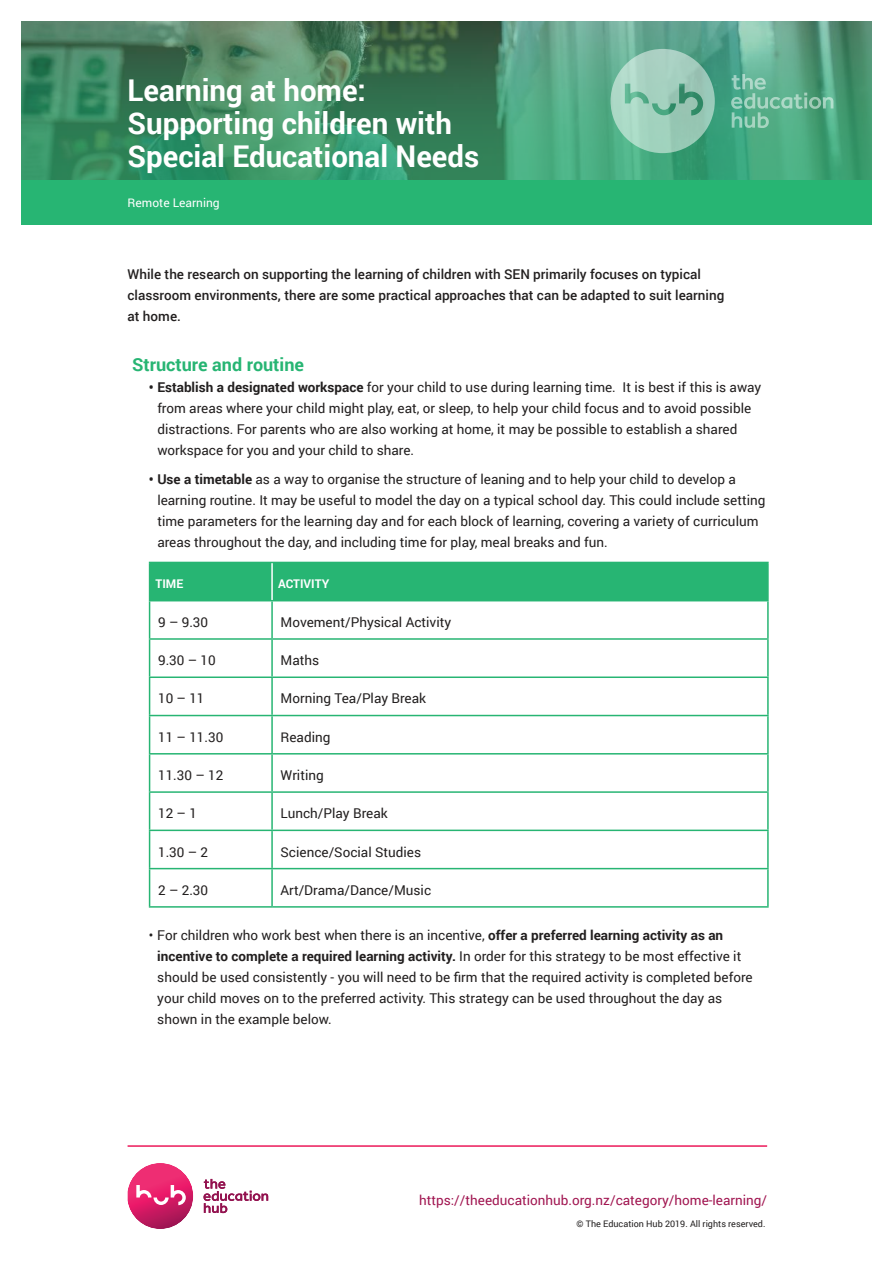
<style>
.page{position:relative;width:893px;height:1263px;background:#fff}
.page>*{position:absolute;margin:0;border:0;box-sizing:border-box;transform-origin:0 0}
.t1{font:700 30px/33px "Roboto";color:#fff}
.t2{font:700 18px "Roboto";color:#27b573}
.t3{font:13.5px/21px "Roboto";color:#221f1f}
.t4{font:500 13.5px/21px "Roboto";color:#221f1f}
.t5{font:13.5px "Roboto";color:#a11651}
.t6{font:12px "Roboto";color:#fff}
.t7{font:700 12px "Roboto";color:#fff}
.t8{font:9px "Roboto";color:#221f1f}
.s1{font-weight:700}
</style>
<div class="page">
<img style="left:128px;top:1163px;width:65px;height:66px">
<hr style="left:128px;top:1145px;width:639px;height:2px;background:#ec195a">
<svg style="left:21px;top:21px;width:851px;height:159px;background:#46916d"></svg>
<div style="left:21px;top:180px;width:851px;height:44px;background:#27b573"></div>
<svg style="left:611px;top:49px;width:104px;height:104px;background:#8ac3ad"></svg>
<svg style="left:731px;top:74px;width:102px;height:54px;background:#63b292"></svg>
<svg style="left:136px;top:1185px;width:50px;height:20px"></svg>
<svg style="left:204px;top:1179px;width:64px;height:34px"></svg>
<div style="left:150px;top:563px;width:617px;height:37px;background:#27b573"></div>
<hr style="left:149px;top:562px;width:123px;height:1px;background:#27b573">
<hr style="left:149px;top:563px;width:1px;height:37px;background:#27b573">
<hr style="left:272px;top:562px;width:497px;height:1px;background:#27b573">
<hr style="left:767px;top:563px;width:2px;height:37px;background:#27b573">
<hr style="left:149px;top:600px;width:123px;height:1px;background:#27b573">
<hr style="left:149px;top:601px;width:1px;height:37px;background:#27b573">
<hr style="left:272px;top:600px;width:497px;height:1px;background:#27b573">
<hr style="left:271px;top:601px;width:2px;height:37px;background:#27b573">
<hr style="left:767px;top:601px;width:2px;height:37px;background:#27b573">
<hr style="left:149px;top:638px;width:123px;height:2px;background:#27b573">
<hr style="left:149px;top:640px;width:1px;height:36px;background:#27b573">
<hr style="left:272px;top:638px;width:497px;height:2px;background:#27b573">
<hr style="left:271px;top:640px;width:2px;height:36px;background:#27b573">
<hr style="left:767px;top:640px;width:2px;height:36px;background:#27b573">
<hr style="left:149px;top:676px;width:123px;height:2px;background:#27b573">
<hr style="left:149px;top:678px;width:1px;height:37px;background:#27b573">
<hr style="left:272px;top:676px;width:497px;height:2px;background:#27b573">
<hr style="left:271px;top:678px;width:2px;height:37px;background:#27b573">
<hr style="left:767px;top:678px;width:2px;height:37px;background:#27b573">
<hr style="left:149px;top:715px;width:123px;height:1px;background:#27b573">
<hr style="left:149px;top:716px;width:1px;height:37px;background:#27b573">
<hr style="left:272px;top:715px;width:497px;height:1px;background:#27b573">
<hr style="left:271px;top:716px;width:2px;height:37px;background:#27b573">
<hr style="left:767px;top:716px;width:2px;height:37px;background:#27b573">
<hr style="left:149px;top:753px;width:123px;height:1px;background:#27b573">
<hr style="left:149px;top:754px;width:1px;height:37px;background:#27b573">
<hr style="left:272px;top:753px;width:497px;height:1px;background:#27b573">
<hr style="left:271px;top:754px;width:2px;height:37px;background:#27b573">
<hr style="left:767px;top:754px;width:2px;height:37px;background:#27b573">
<hr style="left:149px;top:791px;width:123px;height:2px;background:#27b573">
<hr style="left:149px;top:793px;width:1px;height:36px;background:#27b573">
<hr style="left:272px;top:791px;width:497px;height:2px;background:#27b573">
<hr style="left:271px;top:793px;width:2px;height:36px;background:#27b573">
<hr style="left:767px;top:793px;width:2px;height:36px;background:#27b573">
<hr style="left:149px;top:829px;width:123px;height:2px;background:#27b573">
<hr style="left:149px;top:831px;width:1px;height:37px;background:#27b573">
<hr style="left:272px;top:829px;width:497px;height:2px;background:#27b573">
<hr style="left:271px;top:831px;width:2px;height:37px;background:#27b573">
<hr style="left:767px;top:831px;width:2px;height:37px;background:#27b573">
<hr style="left:149px;top:868px;width:123px;height:1px;background:#27b573">
<hr style="left:149px;top:869px;width:1px;height:37px;background:#27b573">
<hr style="left:272px;top:868px;width:497px;height:1px;background:#27b573">
<hr style="left:271px;top:869px;width:2px;height:37px;background:#27b573">
<hr style="left:767px;top:869px;width:2px;height:37px;background:#27b573">
<hr style="left:149px;top:906px;width:123px;height:2px;background:#27b573">
<hr style="left:272px;top:906px;width:497px;height:2px;background:#27b573">
<hr style="left:271px;top:563px;width:2px;height:37px;background:#fff">
<h1 class="t1" style="left:128px;top:76px;width:353px">Learning at home:<br>Supporting children with<br>Special Educational Needs</h1>
<p class="t6" style="left:128px;top:198px;width:94px">Remote Learning</p>
<p class="t4" style="left:128px;top:265px;width:598px">While the research on supporting the learning of children with SEN primarily focuses on typical classroom environments, there are some practical approaches that can be adapted to suit learning at home.</p>
<h2 class="t2" style="left:132px;top:357px;width:174px">Structure and routine</h2>
<p class="t3" style="left:157px;top:377px;width:605px;text-indent:-9px"><span class="s1">• Establish a designated workspace</span> for your child to use during learning time. It is best if this is away from areas where your child might play, eat, or sleep, to help your child focus and to avoid possible distractions. For parents who are also working at home, it may be possible to establish a shared workspace for you and your child to share.</p>
<p class="t3" style="left:157px;top:470px;width:610px;text-indent:-9px"><span class="s1">• Use a timetable</span> as a way to organise the structure of leaning and to help your child to develop a learning routine. It may be useful to model the day on a typical school day. This could include setting time parameters for the learning day and for each block of learning, covering a variety of curriculum areas throughout the day, and including time for play, meal breaks and fun.</p>
<p class="t7" style="left:156px;top:579px;width:29px">TIME</p>
<p class="t7" style="left:278px;top:579px;width:53px">ACTIVITY</p>
<p class="t3" style="left:158px;top:613px;width:52px">9 – 9.30</p>
<p class="t3" style="left:281px;top:613px;width:172px">Movement/Physical Activity</p>
<p class="t3" style="left:158px;top:651px;width:59px">9.30 – 10</p>
<p class="t3" style="left:281px;top:651px;width:40px">Maths</p>
<p class="t3" style="left:158px;top:689px;width:48px">10 – 11</p>
<p class="t3" style="left:281px;top:689px;width:147px">Morning Tea/Play Break</p>
<p class="t3" style="left:158px;top:727px;width:67px">11 – 11.30</p>
<p class="t3" style="left:281px;top:727px;width:51px">Reading</p>
<p class="t3" style="left:158px;top:766px;width:67px">11.30 – 12</p>
<p class="t3" style="left:281px;top:766px;width:45px">Writing</p>
<p class="t3" style="left:158px;top:804px;width:40px">12 – 1</p>
<p class="t3" style="left:281px;top:804px;width:109px">Lunch/Play Break</p>
<p class="t3" style="left:158px;top:842px;width:52px">1.30 – 2</p>
<p class="t3" style="left:281px;top:842px;width:142px">Science/Social Studies</p>
<p class="t3" style="left:158px;top:880px;width:52px">2 – 2.30</p>
<p class="t3" style="left:281px;top:880px;width:152px">Art/Drama/Dance/Music</p>
<p class="t3" style="left:157px;top:925px;width:597px;text-indent:-9px">• For children who work best when there is an incentive, <span class="s1">offer a preferred learning activity as an incentive to complete a required learning activity.</span> In order for this strategy to be most effective it should be used consistently - you will need to be firm that the required activity is completed before your child moves on to the preferred activity. This strategy can be used throughout the day as shown in the example below.</p>
<p class="t5" style="left:419px;top:1194px;width:349px">https://theeducationhub.org.nz/category/home-learning/</p>
<p class="t8" style="left:577px;top:1220px;width:190px">© The Education Hub 2019. All rights reserved.</p>
</div>
